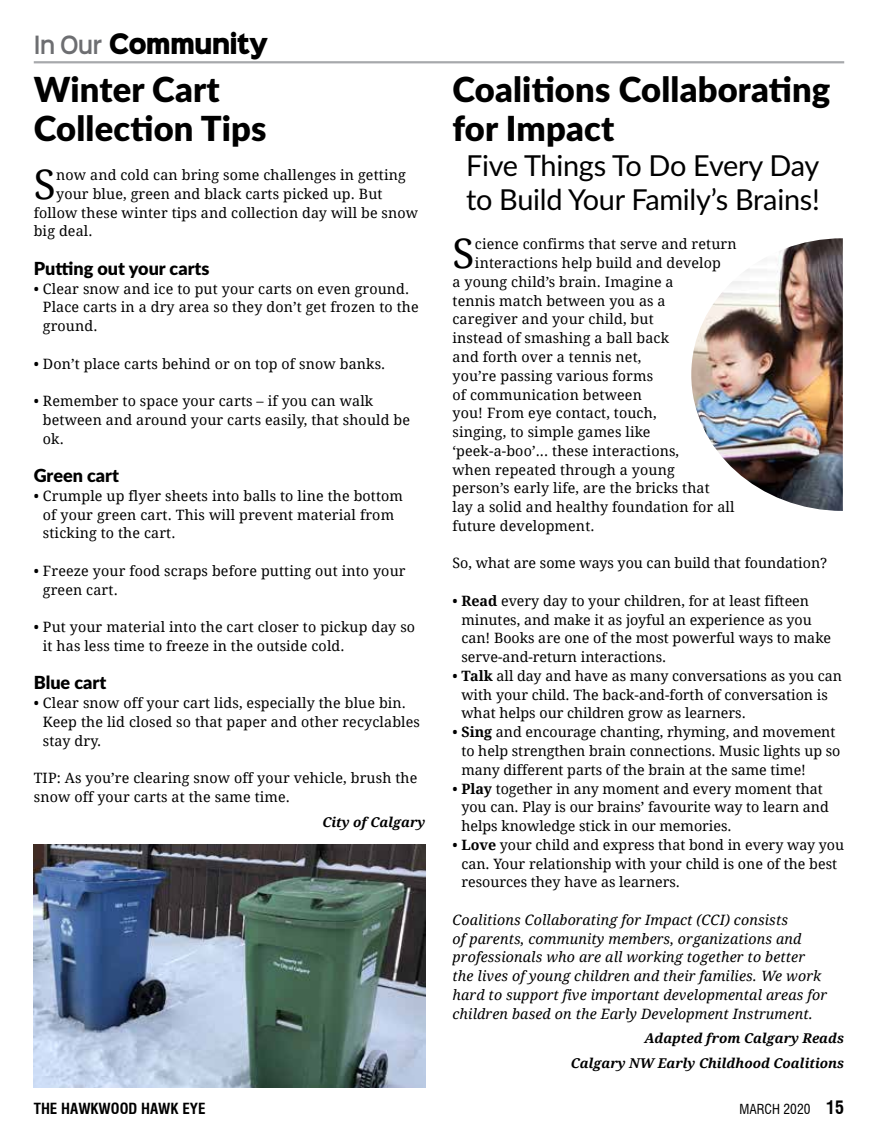
<style>
.page{position:relative;width:878px;height:1148px;background:#fff}
.page>*{position:absolute;margin:0;border:0;box-sizing:border-box;transform-origin:0 0}
.t1{font:40.5px "Droid Serif";color:#000}
.t2{font:900 34.5px/39px "Lato";letter-spacing:.005em;color:#000}
.t3{font:28.8px/34.7px "Lato";letter-spacing:-.01em;color:#000}
.t4{font:25.5px "Sinkin Sans 900 X Black";letter-spacing:-.04em;color:#000;scale:.89 1}
.t5{font:900 18px "Lato";color:#000}
.t6{font:700 condensed 15px "Swiss 721 BT";color:#000}
.t7{font:14.25px/18.8px "Droid Serif";letter-spacing:.01em;color:#000}
.t8{font:italic 14.25px/18.8px "Droid Serif";letter-spacing:.01em;color:#000}
.t9{font:italic 700 13.5px/24.8px "Droid Serif";color:#000;text-align:right}
.t10{font:condensed 13.5px "Swiss 721 BT";color:#000}
.s1{font-family:"Sinkin Sans 600";font-weight:600;font-size:22.65px;color:#6d6e71}
.s2{font-weight:700}
.s3{font-weight:700;font-size:18px}
</style>
<div class="page">
<hr style="left:34px;top:61px;width:810px;height:2px;background:#a7a9ac">
<img style="left:34px;top:844px;width:391px;height:243px">
<img style="left:691px;top:238px;width:151px;height:273px">
<h3 class="t4" style="left:34px;top:31px;width:265px"><span class="s1">In Our</span> COMMUNITY</h3>
<h2 class="t2" style="left:34px;top:68px;width:234px">Winter Cart<br>Collection Tips</h2>
<h1 class="t1" style="left:34px;top:161px;width:24px">S</h1>
<p class="t7" style="left:56px;top:166px;width:351px">now and cold can bring some challenges in getting</p>
<p class="t7" style="left:56px;top:184px;width:328px">your blue, green and black carts picked up. But</p>
<p class="t7" style="left:34px;top:203px;width:386px">follow these winter tips and collection day will be snow</p>
<p class="t7" style="left:34px;top:222px;width:60px">big deal.</p>
<p class="t5" style="left:34px;top:255px;width:177px">Putting out your carts</p>
<p class="t7" style="left:43px;top:279px;width:377px;text-indent:-9px">• Clear snow and ice to put your carts on even ground.<br>Place carts in a dry area so they don’t get frozen to the ground.</p>
<p class="t7" style="left:34px;top:354px;width:353px">• Don’t place carts behind or on top of snow banks.</p>
<p class="t7" style="left:43px;top:392px;width:368px;text-indent:-9px">• Remember to space your carts – if you can walk between and around your carts easily, that should be ok.</p>
<p class="t5" style="left:34px;top:462px;width:87px">Green cart</p>
<p class="t7" style="left:43px;top:486px;width:361px;text-indent:-9px">• Crumple up flyer sheets into balls to line the bottom of your green cart. This will prevent material from sticking to the cart.</p>
<p class="t7" style="left:43px;top:561px;width:364px;text-indent:-9px">• Freeze your food scraps before putting out into your green cart.</p>
<p class="t7" style="left:43px;top:618px;width:374px;text-indent:-9px">• Put your material into the cart closer to pickup day so it has less time to freeze in the outside cold.</p>
<p class="t5" style="left:34px;top:669px;width:74px">Blue cart</p>
<p class="t7" style="left:43px;top:693px;width:378px;text-indent:-9px">• Clear snow off your cart lids, especially the blue bin.<br>Keep the lid closed so that paper and other recyclables stay dry.</p>
<p class="t7" style="left:34px;top:768px;width:385px">TIP: As you’re clearing snow off your vehicle, brush the snow off your carts at the same time.</p>
<p class="t9" style="left:322px;top:809px;width:105px">City of Calgary</p>
<h2 class="t2" style="left:452px;top:68px;width:379px">Coalitions Collaborating for Impact</h2>
<h3 class="t3" style="left:466px;top:147px;width:355px">Five Things To Do Every Day to Build Your Family’s Brains!</h3>
<h1 class="t1" style="left:452px;top:230px;width:24px">S</h1>
<p class="t7" style="left:475px;top:235px;width:263px">cience confirms that serve and return</p>
<p class="t7" style="left:475px;top:254px;width:247px">interactions help build and develop</p>
<p class="t7" style="left:452px;top:273px;width:223px">a young child’s brain. Imagine a</p>
<p class="t7" style="left:452px;top:291px;width:214px">tennis match between you as a</p>
<p class="t7" style="left:452px;top:310px;width:203px">caregiver and your child, but</p>
<p class="t7" style="left:452px;top:329px;width:218px">instead of smashing a ball back</p>
<p class="t7" style="left:452px;top:348px;width:190px">and forth over a tennis net,</p>
<p class="t7" style="left:452px;top:366px;width:202px">you’re passing various forms</p>
<p class="t7" style="left:452px;top:385px;width:191px">of communication between</p>
<p class="t7" style="left:452px;top:404px;width:205px">you! From eye contact, touch,</p>
<p class="t7" style="left:452px;top:423px;width:199px">singing, to simple games like</p>
<p class="t7" style="left:452px;top:441px;width:228px">‘peek-a-boo’... these interactions,</p>
<p class="t7" style="left:452px;top:460px;width:224px">when repeated through a young</p>
<p class="t7" style="left:452px;top:479px;width:259px">person’s early life, are the bricks that</p>
<p class="t7" style="left:452px;top:498px;width:283px">lay a solid and healthy foundation for all</p>
<p class="t7" style="left:452px;top:516px;width:143px">future development.</p>
<p class="t7" style="left:452px;top:554px;width:376px">So, what are some ways you can build that foundation?</p>
<p class="t7" style="left:461px;top:591px;width:371px;text-indent:-9px">• <span class="s2">Read</span> every day to your children, for at least fifteen minutes, and make it as joyful an experience as you can! Books are one of the most powerful ways to make serve-and-return interactions.</p>
<p class="t7" style="left:461px;top:666px;width:382px;text-indent:-9px">• <span class="s2">Talk</span> all day and have as many conversations as you can with your child. The back-and-forth of conversation is what helps our children grow as learners.</p>
<p class="t7" style="left:461px;top:723px;width:380px;text-indent:-9px">• <span class="s2">Sing</span> and encourage chanting, rhyming, and movement to help strengthen brain connections. Music lights up so many different parts of the brain at the same time!</p>
<p class="t7" style="left:461px;top:779px;width:369px;text-indent:-9px">• <span class="s2">Play</span> together in any moment and every moment that you can. Play is our brains’ favourite way to learn and helps knowledge stick in our memories.</p>
<p class="t7" style="left:461px;top:835px;width:384px;text-indent:-9px">• <span class="s2">Love</span> your child and express that bond in every way you can. Your relationship with your child is one of the best resources they have as learners.</p>
<p class="t8" style="left:452px;top:910px;width:376px">Coalitions Collaborating for Impact (CCI) consists<br>of parents, community members, organizations and professionals who are all working together to better the lives of young children and their families. We work hard to support five important developmental areas for children based on the Early Development Instrument.</p>
<p class="t9" style="left:571px;top:1026px;width:275px">Adapted from Calgary Reads<br>Calgary NW Early Childhood Coalitions</p>
<p class="t6" style="left:34px;top:1099px;width:173px">THE HAWKWOOD HAWK EYE</p>
<p class="t10" style="left:739px;top:1101px;width:106px">MARCH 2020 <span class="s3">15</span></p>
</div>
